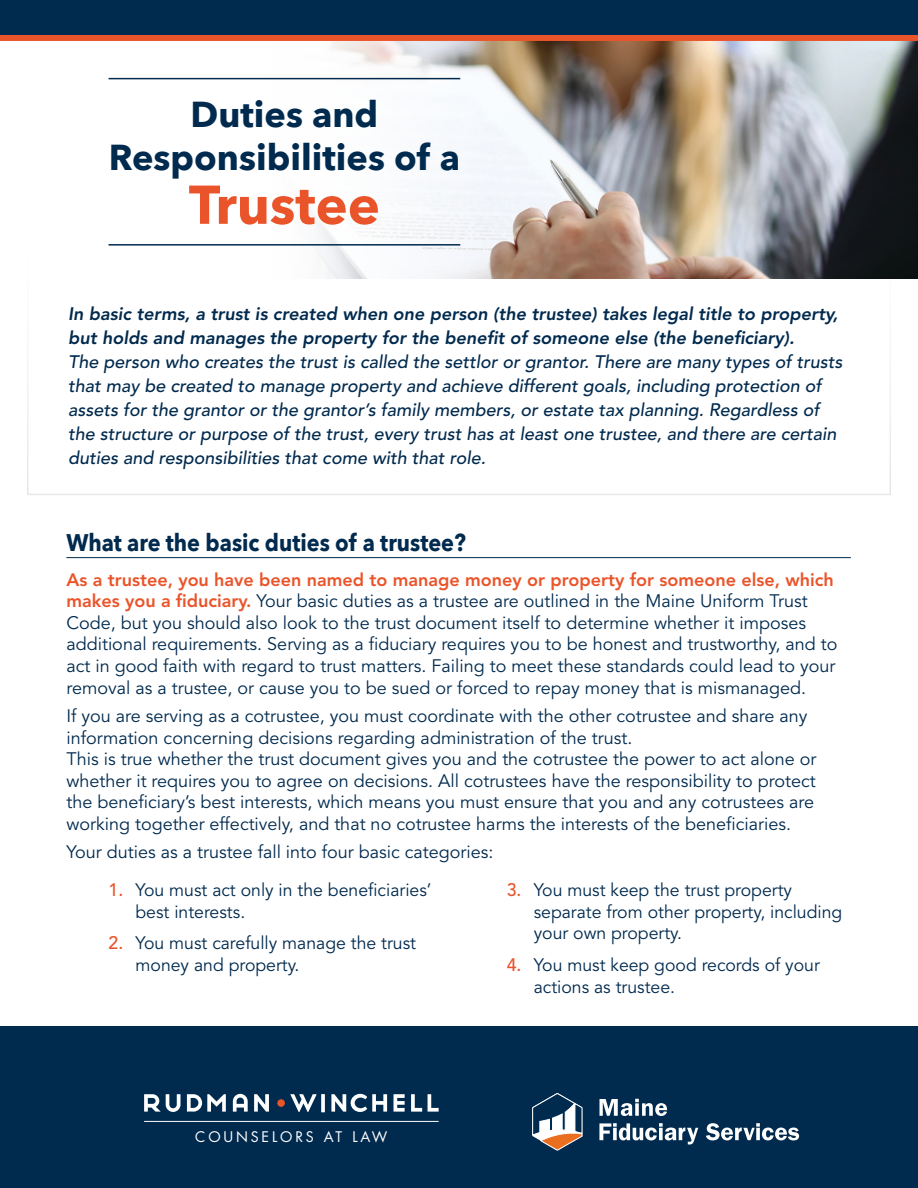
<style>
.page{position:relative;width:918px;height:1188px;background:#fff}
.page>*{position:absolute;margin:0;border:0;box-sizing:border-box;transform-origin:0 0}
.t1{font:700 54px "Avenir Next";color:#ea542a}
.t2{font:700 36px/43.2px "Avenir Next";color:#002a4e;text-align:center}
.Speaker_name{font:700 24px "Avenir Next";color:#002a4e;scale:.9 1}
.bullet{font:18px/21.6px "Avenir LT Std";color:#002a4e}
.t3{font:italic 500 18px/24px "Avenir LT Std";color:#002a4e}
.t4{font:14.25px "Futura";letter-spacing:.2em;color:#fff}
.s1{font-weight:800}
.s2{font-weight:800;color:#ea542a}
.s3{font-weight:500;color:#ea542a}
</style>
<div class="page">
<div style="left:0;top:1026px;width:918px;height:162px;background:#002a4e"></div>
<div style="left:27px;top:255px;width:864px;height:240px;border:2px solid #e7e8e8"></div>
<img style="left:204px;top:41px;width:714px;height:238px">
<hr style="left:66px;top:557px;width:785px;height:1px;background:#002a4e">
<svg style="left:0;top:34px;width:918px;height:7px;background:#c84e2f"></svg>
<div style="left:0;top:0;width:918px;height:34px;background:#002a4e"></div>
<hr style="left:109px;top:78px;width:351px;height:1px;background:#002a4e">
<hr style="left:109px;top:244px;width:351px;height:2px;background:#002a4e">
<svg style="left:144px;top:1094px;width:295px;height:18px"></svg>
<div style="left:277px;top:1099px;width:8px;height:8px;background:#ea542a;border-radius:50%"></div>
<hr style="left:144px;top:1121px;width:295px;height:1px;background:#fff">
<svg style="left:600px;top:1099px;width:67px;height:17px"></svg>
<svg style="left:599px;top:1123px;width:99px;height:22px"></svg>
<svg style="left:706px;top:1123px;width:93px;height:17px"></svg>
<svg style="left:532px;top:1093px;width:50px;height:58px"></svg>
<p class="t2" style="left:109px;top:92px;width:353px">Duties and<br>Responsibilities of a</p>
<p class="t1" style="left:189px;top:158px;width:192px">Trustee</p>
<p class="t3" style="left:68px;top:303px;width:776px"><span class="s1">In basic terms, a trust is created when one person (the trustee) takes legal title to property, but holds and manages the property for the benefit of someone else (the beneficiary).<br></span>The person who creates the trust is called the settlor or grantor. There are many types of trusts that may be created to manage property and achieve different goals, including protection of assets for the grantor or the grantor’s family members, or estate tax planning. Regardless of the structure or purpose of the trust, every trust has at least one trustee, and there are certain duties and responsibilities that come with that role.</p>
<p class="Speaker_name" style="left:66px;top:521px;width:445px">What are the basic duties of a trustee?</p>
<p class="bullet" style="left:66px;top:569px;width:773px"><span class="s2">As a trustee, you have been named to manage money or property for someone else, which makes you a fiduciary.</span> Your basic duties as a trustee are outlined in the Maine Uniform Trust Code, but you should also look to the trust document itself to determine whether it imposes additional requirements. Serving as a fiduciary requires you to be honest and trustworthy, and to act in good faith with regard to trust matters. Failing to meet these standards could lead to your removal as a trustee, or cause you to be sued or forced to repay money that is mismanaged.</p>
<p class="bullet" style="left:66px;top:705px;width:752px">If you are serving as a cotrustee, you must coordinate with the other cotrustee and share any information concerning decisions regarding administration of the trust.<br>This is true whether the trust document gives you and the cotrustee the power to act alone or whether it requires you to agree on decisions. All cotrustees have the responsibility to protect the beneficiary’s best interests, which means you must ensure that you and any cotrustees are working together effectively, and that no cotrustee harms the interests of the beneficiaries.</p>
<p class="bullet" style="left:66px;top:842px;width:429px">Your duties as a trustee fall into four basic categories:</p>
<p class="bullet" style="left:136px;top:880px;width:298px;text-indent:-27px"><span class="s3">1.</span> You must act only in the beneficiaries’ best interests.</p>
<p class="bullet" style="left:136px;top:933px;width:282px;text-indent:-27px"><span class="s3">2.</span> You must carefully manage the trust money and property.</p>
<p class="t4" style="left:195px;top:1127px;width:194px">COUNSELORS AT LAW</p>
<p class="bullet" style="left:534px;top:880px;width:310px;text-indent:-27px"><span class="s3">3.</span> You must keep the trust property separate from other property, including your own property.</p>
<p class="bullet" style="left:534px;top:954px;width:288px;text-indent:-27px"><span class="s3">4.</span> You must keep good records of your actions as trustee.</p>
</div>
